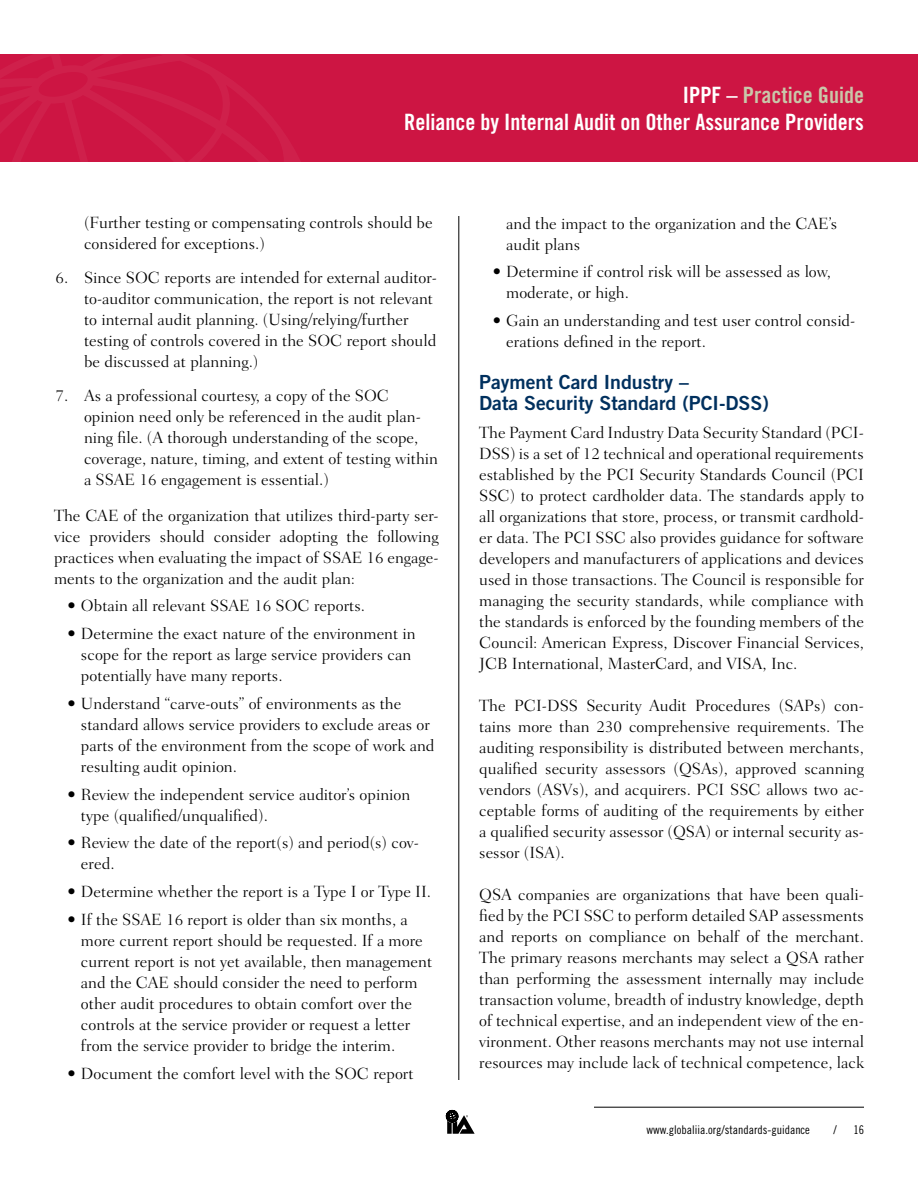
<style>
.page{position:relative;width:918px;height:1188px;background:#fff}
.page>*{position:absolute;margin:0;border:0;box-sizing:border-box;transform-origin:0 0}
.t1{font:22.5px/27px "Trade Gothic Bold Cond Twenty";color:#fff;text-align:right}
.t2{font:19.5px/21px "Trade Gothic Bold Two";color:#00305e}
.t3{font:300 16.5px/21px "Fairfield LH";color:#000}
.t4{font:12px "Trade Gothic Cond Eighteen";color:#000}
.s1{color:#c9c7a9}
</style>
<div class="page">
<div style="left:0;top:54px;width:918px;height:108px;background:#cd1543"></div>
<svg style="left:0;top:54px;width:300px;height:108px"></svg>
<hr style="left:594px;top:1107px;width:270px;height:1px;background:#000">
<svg style="left:446px;top:1110px;width:29px;height:24px"></svg>
<hr style="left:459px;top:216px;width:1px;height:864px;background:#000">
<h1 class="t1" style="left:404px;top:81px;width:461px">IPPF – <span class="s1">Practice Guide<br></span>Reliance by Internal Audit on Other Assurance Providers</h1>
<p class="t3" style="left:84px;top:213px;width:350px">(Further testing or compensating controls should be considered for exceptions.)</p>
<p class="t3" style="left:84px;top:267px;width:354px;text-indent:-28px">6. Since SOC reports are intended for external auditor&shy;to-auditor communication, the report is not relevant to internal audit planning. (Using/relying/further testing of controls covered in the SOC report should be discussed at planning.)</p>
<p class="t3" style="left:84px;top:385px;width:356px;text-indent:-28px">7. As a professional courtesy, a copy of the SOC opinion need only be referenced in the audit plan&shy;ning file. (A thorough understanding of the scope, coverage, nature, timing, and extent of testing within a SSAE 16 engagement is essential.)</p>
<p class="t3" style="left:54px;top:505px;width:386px;text-align:justify">The CAE of the organization that utilizes third-party ser&shy;vice providers should consider adopting the following practices when evaluating the impact of SSAE 16 engage&shy;ments to the organization and the audit plan:</p>
<p class="t3" style="left:67px;top:595px;width:299px">• Obtain all relevant SSAE 16 SOC reports.</p>
<p class="t3" style="left:81px;top:623px;width:336px;text-indent:-13px">• Determine the exact nature of the environment in scope for the report as large service providers can potentially have many reports.</p>
<p class="t3" style="left:81px;top:693px;width:355px;text-indent:-13px">• Understand “carve-outs” of environments as the standard allows service providers to exclude areas or parts of the environment from the scope of work and resulting audit opinion.</p>
<p class="t3" style="left:81px;top:784px;width:331px;text-indent:-13px">• Review the independent service auditor’s opinion type (qualified/unqualified).</p>
<p class="t3" style="left:81px;top:832px;width:340px;text-indent:-13px">• Review the date of the report(s) and period(s) cov&shy;ered.</p>
<p class="t3" style="left:67px;top:881px;width:365px">• Determine whether the report is a Type I or Type II.</p>
<p class="t3" style="left:81px;top:909px;width:353px;text-indent:-13px">• If the SSAE 16 report is older than six months, a more current report should be requested. If a more current report is not yet available, then management and the CAE should consider the need to perform other audit procedures to obtain comfort over the controls at the service provider or request a letter from the service provider to bridge the interim.</p>
<p class="t3" style="left:67px;top:1063px;width:348px">• Document the comfort level with the SOC report</p>
<p class="t3" style="left:506px;top:213px;width:333px">and the impact to the organization and the CAE’s audit plans</p>
<p class="t3" style="left:506px;top:261px;width:326px;text-indent:-13px">• Determine if control risk will be assessed as low, moderate, or high.</p>
<p class="t3" style="left:506px;top:310px;width:351px;text-indent:-13px">• Gain an understanding and test user control consid&shy;erations defined in the report.</p>
<p class="t2" style="left:479px;top:371px;width:291px">Payment Card Industry –<br>Data Security Standard (PCI-DSS)</p>
<p class="t3" style="left:479px;top:422px;width:386px;text-align:justify">The Payment Card Industry Data Security Standard (PCI-DSS) is a set of 12 technical and operational requirements established by the PCI Security Standards Council (PCI SSC) to protect cardholder data. The standards apply to all organizations that store, process, or transmit cardhold&shy;er data. The PCI SSC also provides guidance for software developers and manufacturers of applications and devices used in those transactions. The Council is responsible for managing the security standards, while compliance with the standards is enforced by the founding members of the Council: American Express, Discover Financial Services, JCB International, MasterCard, and VISA, Inc.</p>
<p class="t3" style="left:479px;top:695px;width:386px;text-align:justify">The PCI-DSS Security Audit Procedures (SAPs) con&shy;tains more than 230 comprehensive requirements. The auditing responsibility is distributed between merchants, qualified security assessors (QSAs), approved scanning vendors (ASVs), and acquirers. PCI SSC allows two ac&shy;ceptable forms of auditing of the requirements by either a qualified security assessor (QSA) or internal security as&shy;sessor (ISA).</p>
<p class="t3" style="left:479px;top:884px;width:386px;text-align:justify">QSA companies are organizations that have been quali&shy;fied by the PCI SSC to perform detailed SAP assessments and reports on compliance on behalf of the merchant.<br>The primary reasons merchants may select a QSA rather than performing the assessment internally may include transaction volume, breadth of industry knowledge, depth of technical expertise, and an independent view of the en&shy;vironment. Other reasons merchants may not use internal resources may include lack of technical competence, lack</p>
<p class="t4" style="left:647px;top:1123px;width:165px">www.globaliia.org/standards-guidance</p>
<p class="t4" style="left:834px;top:1123px;width:5px">/</p>
<p class="t4" style="left:853px;top:1123px;width:12px">16</p>
</div>
